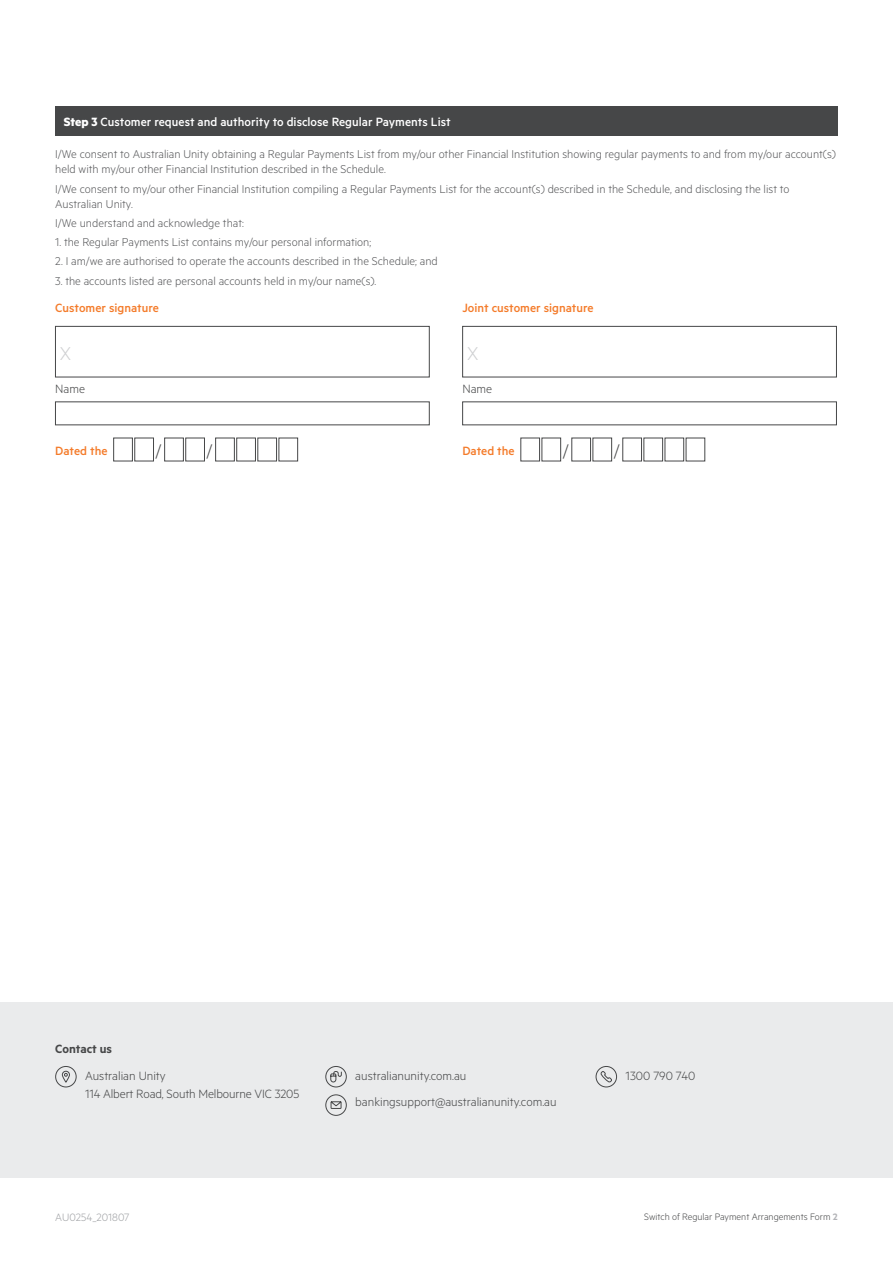
<style>
.page{position:relative;width:893px;height:1263px;background:#fff}
.page>*{position:absolute;margin:0;border:0;box-sizing:border-box;transform-origin:0 0}
.Body{font:300 21px "Metric";color:#cecfd1}
.Body-2{font:300 19.5px "Metric";color:#464748}
.Body-3{font:300 13.5px "Metric";color:#464748}
.Form_Section_Heading{font:500 13.5px "Metric";color:#fff}
.Body-4{font:500 13.5px "Metric";color:#f47b2a}
.t1{font:600 13.5px "Metric";color:#464748}
.Body_Copy{font:300 12.75px/15px "Metric";color:#57585a}
.Question{font:300 12px "Metric";color:#a0a2a5}
.t2{font:300 10.5px "Metric";color:#464748}
.s1{font-weight:700}
.s2{font-weight:600;color:#b2b3b7}
</style>
<div class="page">
<div style="left:55px;top:106px;width:783px;height:30px;background:#464748"></div>
<div style="left:55px;top:326px;width:374px;height:51px;border:1px solid #464748"></div>
<div style="left:462px;top:326px;width:375px;height:51px;border:1px solid #464748"></div>
<div style="left:113px;top:438px;width:20px;height:23px;background:#fff;border:1px solid #464748"></div>
<div style="left:135px;top:438px;width:19px;height:23px;background:#fff;border:1px solid #464748"></div>
<div style="left:164px;top:438px;width:20px;height:23px;background:#fff;border:1px solid #464748"></div>
<div style="left:186px;top:438px;width:19px;height:23px;background:#fff;border:1px solid #464748"></div>
<div style="left:215px;top:438px;width:20px;height:23px;background:#fff;border:1px solid #464748"></div>
<div style="left:237px;top:438px;width:19px;height:23px;background:#fff;border:1px solid #464748"></div>
<div style="left:258px;top:438px;width:19px;height:23px;background:#fff;border:1px solid #464748"></div>
<div style="left:279px;top:438px;width:19px;height:23px;background:#fff;border:1px solid #464748"></div>
<div style="left:521px;top:438px;width:19px;height:23px;background:#fff;border:1px solid #464748"></div>
<div style="left:542px;top:438px;width:19px;height:23px;background:#fff;border:1px solid #464748"></div>
<div style="left:572px;top:438px;width:19px;height:23px;background:#fff;border:1px solid #464748"></div>
<div style="left:593px;top:438px;width:19px;height:23px;background:#fff;border:1px solid #464748"></div>
<div style="left:623px;top:438px;width:19px;height:23px;background:#fff;border:1px solid #464748"></div>
<div style="left:644px;top:438px;width:19px;height:23px;background:#fff;border:1px solid #464748"></div>
<div style="left:665px;top:438px;width:19px;height:23px;background:#fff;border:1px solid #464748"></div>
<div style="left:686px;top:438px;width:19px;height:23px;background:#fff;border:1px solid #464748"></div>
<div style="left:0;top:1002px;width:893px;height:176px;background:#eaebec"></div>
<svg style="left:55px;top:1066px;width:22px;height:21px"></svg>
<div style="left:326px;top:1066px;width:21px;height:21px;border:1px solid #464748;border-radius:50%"></div>
<svg style="left:330px;top:1071px;width:12px;height:11px"></svg>
<svg style="left:325px;top:1094px;width:22px;height:22px"></svg>
<svg style="left:595px;top:1066px;width:22px;height:21px"></svg>
<p class="Form_Section_Heading" style="left:64px;top:114px;width:388px"><span class="s1">Step 3</span> Customer request and authority to disclose Regular Payments List</p>
<p class="Body_Copy" style="left:55px;top:146px;width:782px">I/We consent to Australian Unity obtaining a Regular Payments List from my/our other Financial Institution showing regular payments to and from my/our account(s) held with my/our other Financial Institution described in the Schedule.</p>
<p class="Body_Copy" style="left:55px;top:181px;width:736px">I/We consent to my/our other Financial Institution compiling a Regular Payments List for the account(s) described in the Schedule, and disclosing the list to<br>Australian Unity.</p>
<p class="Body_Copy" style="left:55px;top:215px;width:190px">I/We understand and acknowledge that:</p>
<p class="Body_Copy" style="left:55px;top:234px;width:317px">1. the Regular Payments List contains my/our personal information;</p>
<p class="Body_Copy" style="left:55px;top:253px;width:384px">2. I am/we are authorised to operate the accounts described in the Schedule; and</p>
<p class="Body_Copy" style="left:55px;top:273px;width:323px">3. the accounts listed are personal accounts held in my/our name(s).</p>
<p class="Body-4" style="left:55px;top:300px;width:105px">Customer signature</p>
<p class="Body-4" style="left:462px;top:300px;width:133px">Joint customer signature</p>
<p class="Body" style="left:60px;top:341px;width:13px">X</p>
<p class="Body" style="left:467px;top:341px;width:13px">X</p>
<p class="Body-3" style="left:55px;top:381px;width:31px">Name</p>
<p class="Body-3" style="left:462px;top:381px;width:31px">Name</p>
<p class="Body-4" style="left:55px;top:443px;width:54px">Dated the</p>
<p class="Body-2" style="left:156px;top:439px;width:7px">/</p>
<p class="Body-2" style="left:207px;top:439px;width:7px">/</p>
<p class="Body-4" style="left:462px;top:443px;width:54px">Dated the</p>
<p class="Body-2" style="left:563px;top:439px;width:7px">/</p>
<p class="Body-2" style="left:614px;top:439px;width:7px">/</p>
<p class="t1" style="left:55px;top:1041px;width:58px">Contact us</p>
<p class="Body-3" style="left:85px;top:1068px;width:82px">Australian Unity</p>
<p class="Body-3" style="left:85px;top:1086px;width:216px">114 Albert Road, South Melbourne VIC 3205</p>
<p class="Body-3" style="left:355px;top:1068px;width:113px">australianunity.com.au</p>
<p class="Body-3" style="left:355px;top:1094px;width:203px">bankingsupport@australianunity.com.au</p>
<p class="Body-3" style="left:626px;top:1068px;width:71px">1300 790 740</p>
<p class="Question" style="left:55px;top:1210px;width:76px">AU0254_201807</p>
<p class="t2" style="left:644px;top:1210px;width:195px">Switch of Regular Payment Arrangements Form <span class="s2">2</span></p>
</div>
